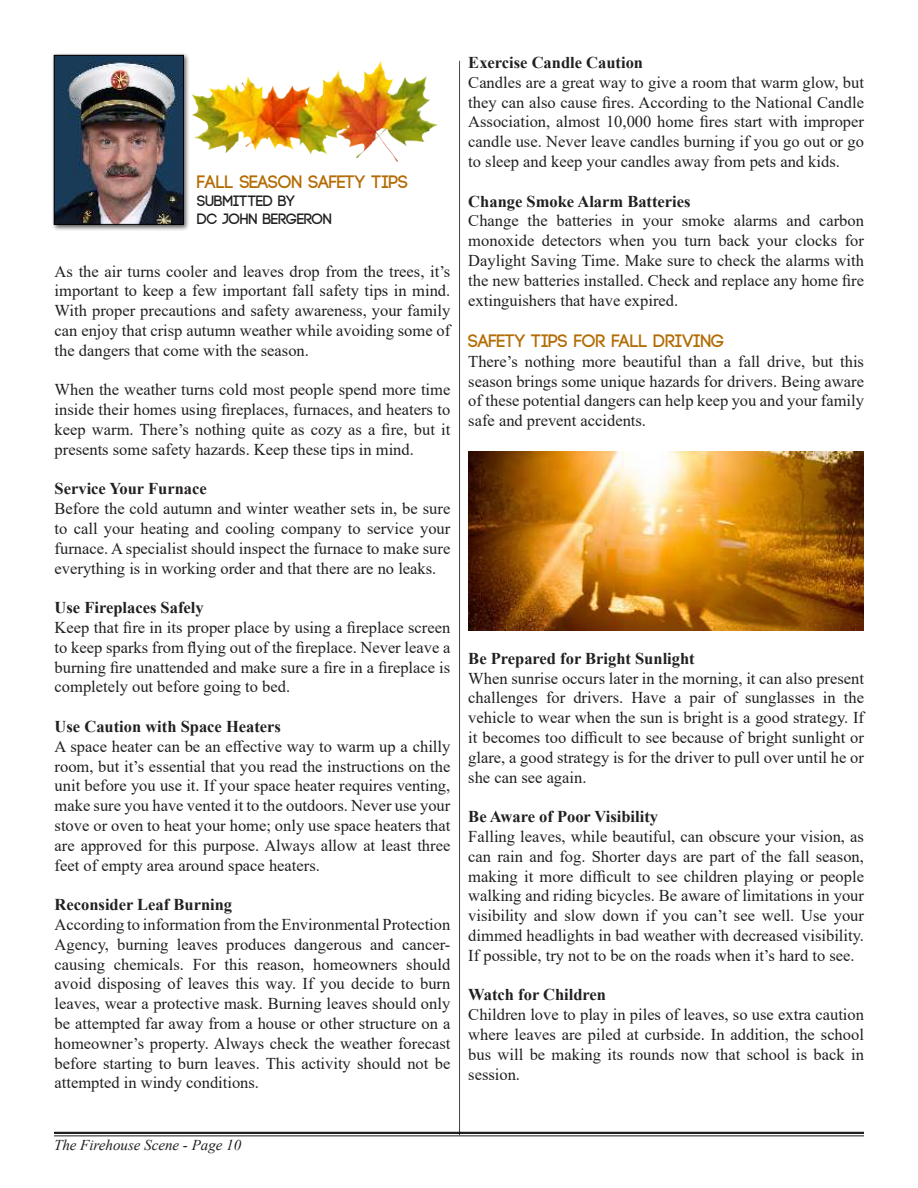
<style>
.page{position:relative;width:918px;height:1188px;background:#fff}
.page>*{position:absolute;margin:0;border:0;box-sizing:border-box;transform-origin:0 0}
.t1{font:700 18px "Code";color:#b36c04}
.t2{font:16.5px/19.8px "Times New Roman";color:#221f1f;text-align:justify}
.t3{font:700 16.5px "Times New Roman";color:#221f1f}
.t4{font:700 15px/18px "Code";color:#221f1f}
.t5{font:italic 15px "Times New Roman";color:#221f1f}
</style>
<div class="page">
<hr style="left:54px;top:1132px;width:810px;height:2px;background:#221f1f">
<hr style="left:54px;top:1135px;width:810px;height:1px;background:#221f1f">
<div style="left:51px;top:53px;width:139px;height:178px;background:#221f1f;opacity:.75"></div>
<img style="left:56px;top:57px;width:126px;height:166px">
<div style="left:54px;top:55px;width:130px;height:170px;border:1px solid #000"></div>
<hr style="left:459px;top:65px;width:3px;height:1072px;background:#221f1f">
<img style="left:187px;top:61px;width:252px;height:104px">
<img style="left:469px;top:451px;width:395px;height:180px">
<p class="t1" style="left:197px;top:172px;width:213px">FALL SEASON SAFETY TIPS</p>
<p class="t4" style="left:197px;top:192px;width:136px">SUBMITTED BY<br>DC JOHN BERGERON</p>
<p class="t2" style="left:55px;top:261px;width:397px">As the air turns cooler and leaves drop from the trees, it’s important to keep a few important fall safety tips in mind.<br>With proper precautions and safety awareness, your family can enjoy that crisp autumn weather while avoiding some of the dangers that come with the season.</p>
<p class="t2" style="left:55px;top:379px;width:397px">When the weather turns cold most people spend more time inside their homes using fireplaces, furnaces, and heaters to keep warm. There’s nothing quite as cozy as a fire, but it presents some safety hazards. Keep these tips in mind.</p>
<p class="t3" style="left:55px;top:483px;width:154px">Service Your Furnace</p>
<p class="t2" style="left:55px;top:498px;width:397px">Before the cold autumn and winter weather sets in, be sure to call your heating and cooling company to service your furnace. A specialist should inspect the furnace to make sure everything is in working order and that there are no leaks.</p>
<p class="t3" style="left:55px;top:602px;width:151px">Use Fireplaces Safely</p>
<p class="t2" style="left:55px;top:617px;width:397px">Keep that fire in its proper place by using a fireplace screen to keep sparks from flying out of the fireplace. Never leave a burning fire unattended and make sure a fire in a fireplace is completely out before going to bed.</p>
<p class="t3" style="left:55px;top:721px;width:228px">Use Caution with Space Heaters</p>
<p class="t2" style="left:55px;top:736px;width:397px">A space heater can be an effective way to warm up a chilly room, but it’s essential that you read the instructions on the unit before you use it. If your space heater requires venting, make sure you have vented it to the outdoors. Never use your stove or oven to heat your home; only use space heaters that are approved for this purpose. Always allow at least three feet of empty area around space heaters.</p>
<p class="t3" style="left:55px;top:899px;width:179px">Reconsider Leaf Burning</p>
<p class="t2" style="left:55px;top:916px;width:397px">According to information from the Environmental Protection Agency, burning leaves produces dangerous and cancer&shy;causing chemicals. For this reason, homeowners should avoid disposing of leaves this way. If you decide to burn leaves, wear a protective mask. Burning leaves should only be attempted far away from a house or other structure on a homeowner’s property. Always check the weather forecast before starting to burn leaves. This activity should not be attempted in windy conditions.</p>
<p class="t3" style="left:468px;top:57px;width:176px">Exercise Candle Caution</p>
<p class="t2" style="left:468px;top:72px;width:397px">Candles are a great way to give a room that warm glow, but they can also cause fires. According to the National Candle Association, almost 10,000 home fires start with improper candle use. Never leave candles burning if you go out or go to sleep and keep your candles away from pets and kids.</p>
<p class="t3" style="left:468px;top:195px;width:224px">Change Smoke Alarm Batteries</p>
<p class="t2" style="left:468px;top:211px;width:397px">Change the batteries in your smoke alarms and carbon monoxide detectors when you turn back your clocks for Daylight Saving Time. Make sure to check the alarms with the new batteries installed. Check and replace any home fire extinguishers that have expired.</p>
<p class="t1" style="left:468px;top:330px;width:257px">SAFETY TIPS FOR FALL DRIVING</p>
<p class="t2" style="left:468px;top:351px;width:397px">There’s nothing more beautiful than a fall drive, but this season brings some unique hazards for drivers. Being aware of these potential dangers can help keep you and your family safe and prevent accidents.</p>
<p class="t3" style="left:468px;top:653px;width:228px">Be Prepared for Bright Sunlight</p>
<p class="t2" style="left:468px;top:668px;width:397px">When sunrise occurs later in the morning, it can also present challenges for drivers. Have a pair of sunglasses in the vehicle to wear when the sun is bright is a good strategy. If it becomes too difficult to see because of bright sunlight or glare, a good strategy is for the driver to pull over until he or she can see again.</p>
<p class="t3" style="left:468px;top:811px;width:191px">Be Aware of Poor Visibility</p>
<p class="t2" style="left:468px;top:826px;width:397px">Falling leaves, while beautiful, can obscure your vision, as can rain and fog. Shorter days are part of the fall season, making it more difficult to see children playing or people walking and riding bicycles. Be aware of limitations in your visibility and slow down if you can’t see well. Use your dimmed headlights in bad weather with decreased visibility.<br>If possible, try not to be on the roads when it’s hard to see.</p>
<p class="t3" style="left:468px;top:989px;width:139px">Watch for Children</p>
<p class="t2" style="left:468px;top:1004px;width:397px">Children love to play in piles of leaves, so use extra caution where leaves are piled at curbside. In addition, the school bus will be making its rounds now that school is back in session.</p>
<p class="t5" style="left:54px;top:1140px;width:189px">The Firehouse Scene - Page 10</p>
</div>
